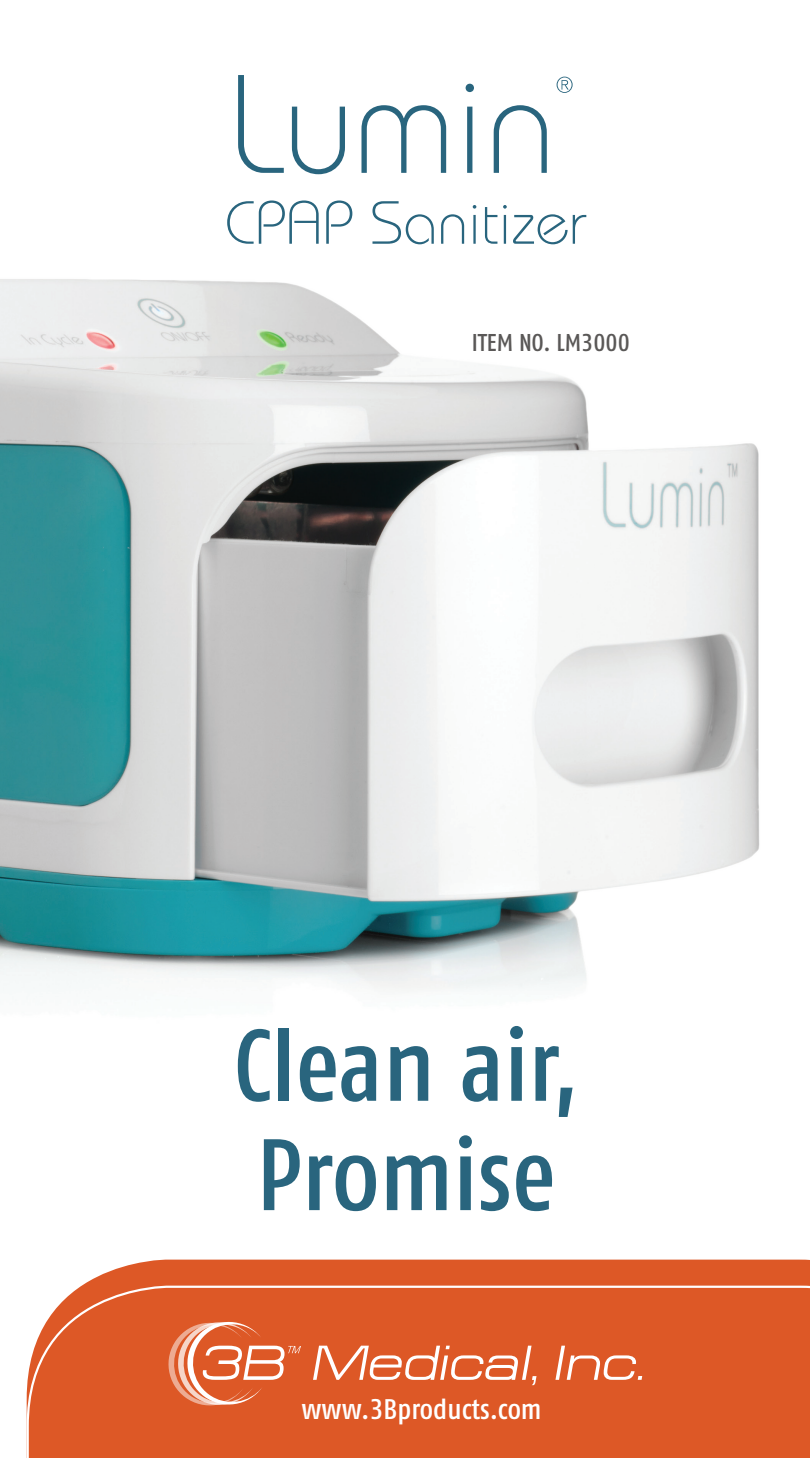
<style>
.page{position:relative;width:810px;height:1458px;background:#fff}
.page>*{position:absolute;margin:0;border:0;box-sizing:border-box;transform-origin:0 0}
.Paragraph_Style_1{font:500 101.25px/109.4px "Fago Co Tf";color:#29657e}
.t1{font:300 60.75px "Bauhaus Std";color:#29657e}
.t2{font:500 28.35px "Fago Co Tf";color:#fff}
.t3{font:500 24.3px "Fago Co Tf";color:#5a5857}
</style>
<div class="page">
<svg style="left:81px;top:1260px;width:729px;height:26px;background:#de6031"></svg>
<img style="left:0;top:82px;width:760px;height:907px">
<svg style="left:238px;top:75px;width:46px;height:98px"></svg>
<svg style="left:292px;top:107px;width:53px;height:67px"></svg>
<svg style="left:362px;top:105px;width:84px;height:68px"></svg>
<svg style="left:466px;top:84px;width:8px;height:89px"></svg>
<svg style="left:494px;top:105px;width:53px;height:68px"></svg>
<svg style="left:557px;top:77px;width:16px;height:16px"></svg>
<svg style="left:27px;top:1286px;width:783px;height:172px;background:#df6233"></svg>
<p class="t1" style="left:225px;top:187px;width:363px">CPAP Sanitizer</p>
<p class="t3" style="left:472px;top:328px;width:160px">ITEM NO. LM3000</p>
<p class="Paragraph_Style_1" style="left:233px;top:1009px;width:347px">Clean air,<br>Promise</p>
<p class="t2" style="left:301px;top:1392px;width:242px">www.3Bproducts.com</p>
</div>
